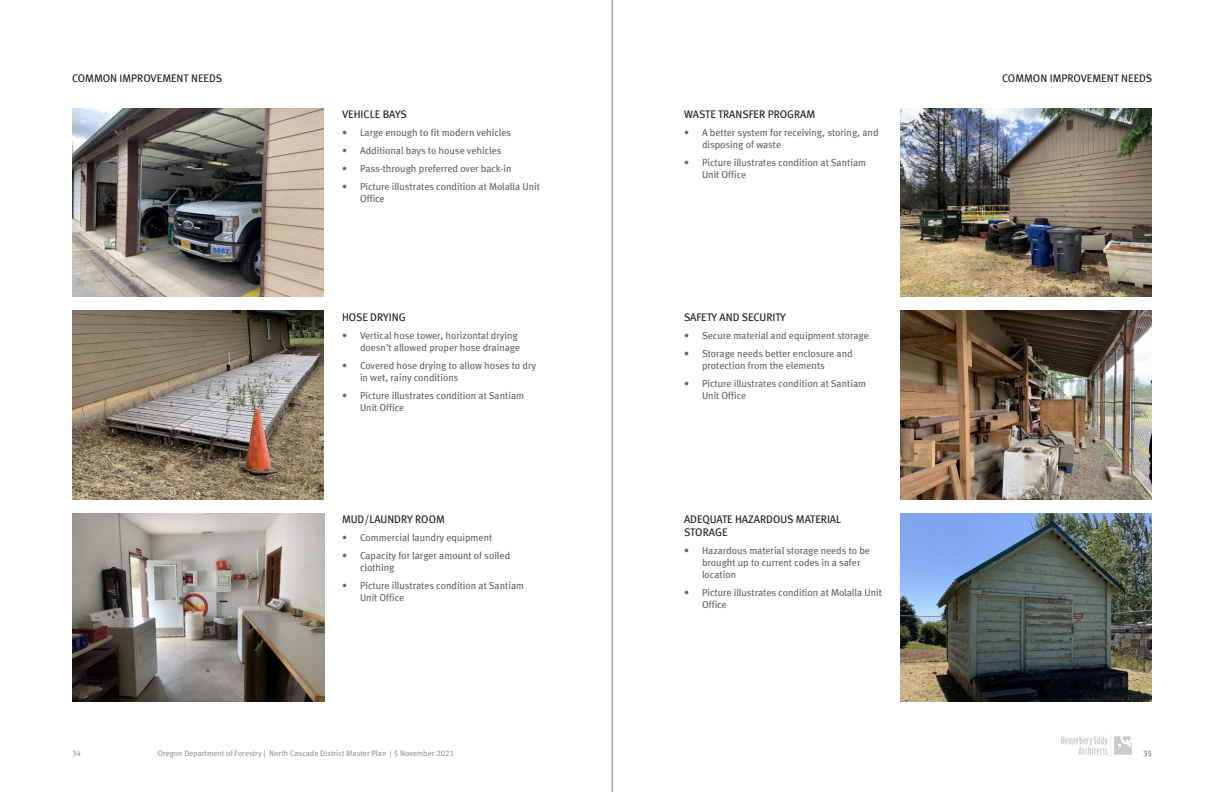
<style>
.page{position:relative;width:1224px;height:792px;background:#fff}
.page>*{position:absolute;margin:0;border:0;box-sizing:border-box;transform-origin:0 0}
.HEA_Base_-_Bullets{font:11px/13.2px "Meta Book LF";color:#231f20}
.t1{font:10px/12px "Meta Book LF";color:#636366}
.t2{font:8px "Meta Book LF";color:#939598}
.t3{font:8px "Meta Book LF";color:#6c6d70}
</style>
<div class="page">
<img style="left:1061px;top:735px;width:71px;height:21px">
<hr style="left:612px;top:0;width:1px;height:792px;background:#9d9fa2">
<img style="left:72px;top:108px;width:252px;height:189px">
<img style="left:72px;top:310px;width:252px;height:190px">
<img style="left:72px;top:513px;width:252px;height:189px">
<img style="left:900px;top:108px;width:252px;height:189px">
<img style="left:900px;top:310px;width:252px;height:190px">
<img style="left:900px;top:513px;width:252px;height:189px">
<p class="HEA_Base_-_Bullets" style="left:72px;top:72px;width:152px">COMMON IMPROVEMENT NEEDS</p>
<p class="HEA_Base_-_Bullets" style="left:1002px;top:72px;width:152px">COMMON IMPROVEMENT NEEDS</p>
<p class="HEA_Base_-_Bullets" style="left:342px;top:108px;width:66px">VEHICLE BAYS</p>
<p class="t1" style="left:342px;top:127px;width:171px">• Large enough to fit modern vehicles</p>
<p class="t1" style="left:342px;top:145px;width:161px">• Additional bays to house vehicles</p>
<p class="t1" style="left:342px;top:162px;width:171px">• Pass-through preferred over back-in</p>
<p class="t1" style="left:360px;top:180px;width:181px;text-indent:-18px">• Picture illustrates condition at Molalla Unit<br>Office</p>
<p class="HEA_Base_-_Bullets" style="left:342px;top:310px;width:65px">HOSE DRYING</p>
<p class="t1" style="left:342px;top:329px;width:180px;text-align:right">• Vertical hose tower, horizontal drying doesn’t allowed proper hose drainage</p>
<p class="t1" style="left:360px;top:359px;width:178px;text-indent:-18px">• Covered hose drying to allow hoses to dry in wet, rainy conditions</p>
<p class="t1" style="left:360px;top:389px;width:166px;text-indent:-18px">• Picture illustrates condition at Santiam<br>Unit Office</p>
<p class="HEA_Base_-_Bullets" style="left:342px;top:513px;width:104px">MUD/LAUNDRY ROOM</p>
<p class="t1" style="left:342px;top:532px;width:152px">• Commercial laundry equipment</p>
<p class="t1" style="left:360px;top:550px;width:152px;text-indent:-18px">• Capacity for larger amount of soiled clothing</p>
<p class="t1" style="left:360px;top:579px;width:166px;text-indent:-18px">• Picture illustrates condition at Santiam<br>Unit Office</p>
<p class="HEA_Base_-_Bullets" style="left:684px;top:108px;width:133px">WASTE TRANSFER PROGRAM</p>
<p class="t1" style="left:702px;top:127px;width:178px;text-indent:-18px">• A better system for receiving, storing, and disposing of waste</p>
<p class="t1" style="left:702px;top:157px;width:166px;text-indent:-18px">• Picture illustrates condition at Santiam<br>Unit Office</p>
<p class="HEA_Base_-_Bullets" style="left:684px;top:310px;width:103px">SAFETY AND SECURITY</p>
<p class="t1" style="left:684px;top:329px;width:186px">• Secure material and equipment storage</p>
<p class="t1" style="left:702px;top:347px;width:152px;text-indent:-18px">• Storage needs better enclosure and protection from the elements</p>
<p class="t1" style="left:702px;top:377px;width:166px;text-indent:-18px">• Picture illustrates condition at Santiam<br>Unit Office</p>
<p class="HEA_Base_-_Bullets" style="left:684px;top:513px;width:159px">ADEQUATE HAZARDOUS MATERIAL<br>STORAGE</p>
<p class="t1" style="left:702px;top:545px;width:170px;text-indent:-18px">• Hazardous material storage needs to be brought up to current codes in a safer location</p>
<p class="t1" style="left:702px;top:587px;width:181px;text-indent:-18px">• Picture illustrates condition at Molalla Unit<br>Office</p>
<p class="t2" style="left:72px;top:748px;width:10px">34</p>
<p class="t2" style="left:158px;top:748px;width:298px">Oregon Department of Forestry | North Cascade District Master Plan | 5 November 2021</p>
<p class="t3" style="left:1143px;top:748px;width:10px">35</p>
</div>
